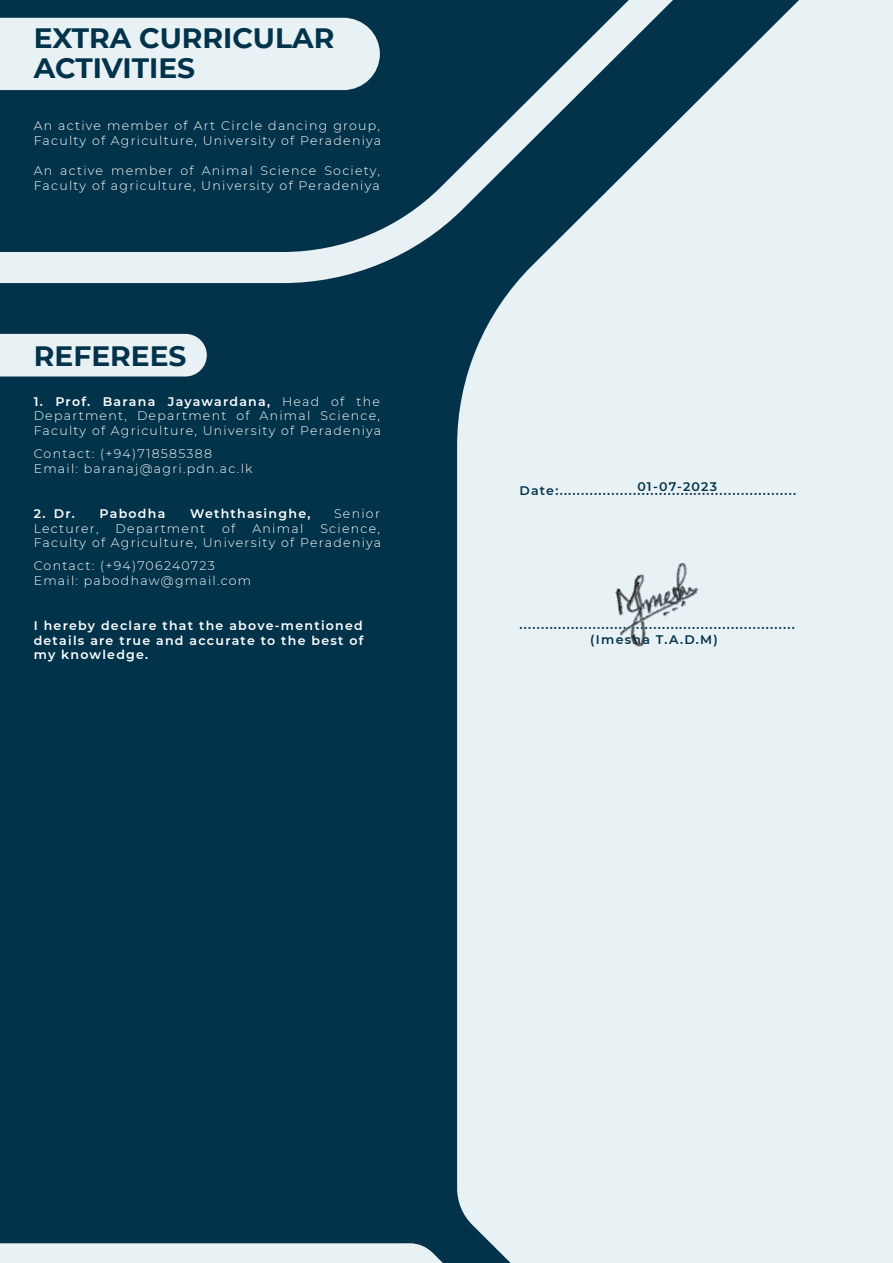
<style>
.page{position:relative;width:893px;height:1263px;background:#02334a}
.page>*{position:absolute;margin:0;border:0;box-sizing:border-box;transform-origin:0 0}
.t1{font:700 27.9px/30px "Montserrat";color:#02334a}
.t2{font:300 12.45px/14.9px "Montserrat";letter-spacing:.1em;color:#fff}
.t3{font:600 12.45px/14.9px "Montserrat";letter-spacing:.1em;color:#02334a;text-align:center}
.t4{font:600 12.45px/14.9px "Montserrat";letter-spacing:.1em;color:#fff;text-align:justify}
.s1{font-weight:600}
</style>
<div class="page">
<div style="left:457px;top:0;width:436px;height:1263px;background:#e8f1f4"></div>
<svg style="left:0;top:0;width:694px;height:283px"></svg>
<svg style="left:0;top:1243px;width:464px;height:20px;background:#d5e1e6"></svg>
<div style="left:0;top:18px;width:380px;height:72px;background:#e8f1f4"></div>
<div style="left:0;top:334px;width:207px;height:42px;background:#e8f1f4"></div>
<img style="left:602px;top:547px;width:103px;height:113px">
<h1 class="t1" style="left:34px;top:21px;width:302px">EXTRA CURRICULAR<br>ACTIVITIES</h1>
<p class="t2" style="left:34px;top:118px;width:349px">An active member of Art Circle dancing group,<br>Faculty of Agriculture, University of Peradeniya</p>
<p class="t2" style="left:34px;top:163px;width:348px">An active member of Animal Science Society,<br>Faculty of agriculture, University of Peradeniya</p>
<h1 class="t1" style="left:34px;top:340px;width:154px">REFEREES</h1>
<p class="t2" style="left:34px;top:393px;width:349px;text-align:justify"><span class="s1">1. Prof. Barana Jayawardana,</span> Head of the Department, Department of Animal Science, Faculty of Agriculture, University of Peradeniya</p>
<p class="t2" style="left:34px;top:446px;width:220px">Contact: (+94)718585388<br>Email: baranaj@agri.pdn.ac.lk</p>
<p class="t4" style="left:34px;top:505px;width:43px">2. Dr.</p>
<p class="t4" style="left:100px;top:505px;width:67px">Pabodha</p>
<p class="t4" style="left:190px;top:505px;width:122px">Weththasinghe,</p>
<p class="t2" style="left:334px;top:505px;width:47px">Senior</p>
<p class="t2" style="left:34px;top:520px;width:66px">Lecturer,</p>
<p class="t2" style="left:116px;top:520px;width:91px">Department</p>
<p class="t2" style="left:222px;top:520px;width:15px">of</p>
<p class="t2" style="left:252px;top:520px;width:52px">Animal</p>
<p class="t2" style="left:34px;top:520px;width:349px;text-align:right">Science,<br>Faculty of Agriculture, University of Peradeniya</p>
<p class="t2" style="left:34px;top:558px;width:219px">Contact: (+94)706240723<br>Email: pabodhaw@gmail.com</p>
<p class="t4" style="left:34px;top:617px;width:331px">I hereby declare that the above-mentioned details are true and accurate to the best of my knowledge.</p>
<p class="t3" style="left:637px;top:479px;width:81px">01-07-2023</p>
<p class="t3" style="left:519px;top:483px;width:278px">Date:.......................................................</p>
<p class="t3" style="left:519px;top:617px;width:277px">................................................................ (Imesha T.A.D.M)</p>
</div>
